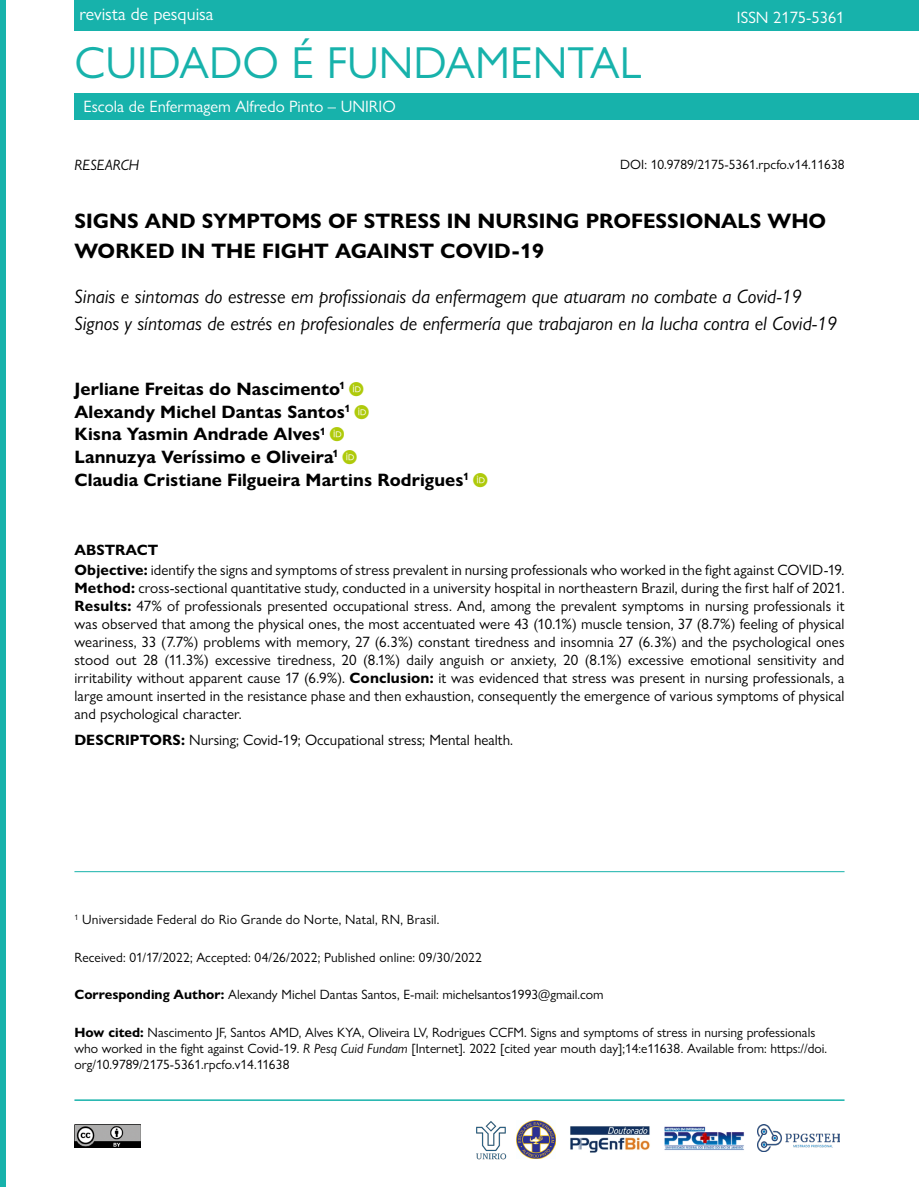
<style>
.page{position:relative;width:919px;height:1187px;background:#fff}
.page>*{position:absolute;margin:0;border:0;box-sizing:border-box;transform-origin:0 0}
.t1{font:45px "Gill Sans Nova";color:#17b2ab}
.t2{font:700 21px/30px "Gill Sans Nova";color:#000}
.t3{font:italic 19.5px/27.6px "Gill Sans Nova";color:#000}
.t4{font:700 18px/22.5px "Gill Sans Nova";letter-spacing:.005em;color:#000}
.t5{font:18px "Gill Sans Nova";color:#fff}
.t6{font:16.5px "Gill Sans Nova";color:#fff}
.t7{font:15px/18px "Gill Sans Nova";letter-spacing:.005em;color:#000}
.t8{font:italic 15px "Gill Sans Nova";color:#000}
.t9{font:13.5px/16.2px "Gill Sans Nova";color:#000}
.s1{font-weight:700}
.s2{font-style:italic}
</style>
<div class="page">
<div style="left:74px;top:0;width:844px;height:31px;background:#17b2ab"></div>
<div style="left:74px;top:93px;width:844px;height:27px;background:#17b2ab"></div>
<div style="left:0;top:0;width:5px;height:1186px;background:#17b2ab"></div>
<img style="left:74px;top:1124px;width:66px;height:23px">
<hr style="left:74px;top:1099px;width:770px;height:1px;background:#17b2ab">
<img style="left:476px;top:1121px;width:31px;height:39px">
<img style="left:570px;top:1126px;width:80px;height:27px">
<img style="left:664px;top:1126px;width:80px;height:24px">
<img style="left:516px;top:1120px;width:39px;height:38px">
<img style="left:757px;top:1124px;width:82px;height:27px">
<hr style="left:74px;top:871px;width:770px;height:1px;background:#17b2ab">
<p class="t5" style="left:79px;top:3px;width:135px">revista de pesquisa</p>
<h1 class="t1" style="left:74px;top:35px;width:568px">CUIDADO É FUNDAMENTAL</h1>
<p class="t6" style="left:84px;top:97px;width:313px">Escola de Enfermagem Alfredo Pinto – UNIRIO</p>
<p class="t6" style="left:736px;top:7px;width:109px">ISSN 2175-5361</p>
<p class="t8" style="left:74px;top:156px;width:66px">RESEARCH</p>
<p class="t9" style="left:620px;top:156px;width:226px">DOI: 10.9789/2175-5361.rpcfo.v14.11638</p>
<h2 class="t2" style="left:74px;top:206px;width:753px">SIGNS AND SYMPTOMS OF STRESS IN NURSING PROFESSIONALS WHO<br>WORKED IN THE FIGHT AGAINST COVID-19</h2>
<h3 class="t3" style="left:74px;top:282px;width:764px">Sinais e sintomas do estresse em profissionais da enfermagem que atuaram no combate a Covid-19<br>Signos y síntomas de estrés en profesionales de enfermería que trabajaron en la lucha contra el Covid-19</h3>
<p class="t4" style="left:74px;top:378px;width:396px">Jerliane Freitas do Nascimento<sup>1<br></sup>Alexandy Michel Dantas Santos<sup>1<br></sup>Kisna Yasmin Andrade Alves<sup>1<br></sup>Lannuzya Veríssimo e Oliveira<sup>1<br></sup>Claudia Cristiane Filgueira Martins Rodrigues<sup>1</sup></p>
<p class="t7" style="left:74px;top:539px;width:771px;line-height:20.1px"><span class="s1">ABSTRACT<br>Objective:</span> identify the signs and symptoms of stress prevalent in nursing professionals who worked in the fight against COVID-19.</p>
<p class="t7" style="left:74px;top:578px;width:771px;text-align:justify"><span class="s1">Method:</span> cross-sectional quantitative study, conducted in a university hospital in northeastern Brazil, during the first half of 2021.<br><span class="s1">Results:</span> 47% of professionals presented occupational stress. And, among the prevalent symptoms in nursing professionals it was observed that among the physical ones, the most accentuated were 43 (10.1%) muscle tension, 37 (8.7%) feeling of physical weariness, 33 (7.7%) problems with memory, 27 (6.3%) constant tiredness and insomnia 27 (6.3%) and the psychological ones stood out 28 (11.3%) excessive tiredness, 20 (8.1%) daily anguish or anxiety, 20 (8.1%) excessive emotional sensitivity and irritability without apparent cause 17 (6.9%). <span class="s1">Conclusion:</span> it was evidenced that stress was present in nursing professionals, a large amount inserted in the resistance phase and then exhaustion, consequently the emergence of various symptoms of physical and psychological character.</p>
<p class="t7" style="left:74px;top:731px;width:440px"><span class="s1">DESCRIPTORS:</span> Nursing; Covid-19; Occupational stress; Mental health.</p>
<p class="t9" style="left:74px;top:911px;width:366px"><sup>1</sup> Universidade Federal do Rio Grande do Norte, Natal, RN, Brasil.</p>
<p class="t9" style="left:74px;top:948px;width:409px">Received: 01/17/2022; Accepted: 04/26/2022; Published online: 09/30/2022</p>
<p class="t9" style="left:74px;top:986px;width:530px"><span class="s1">Corresponding Author:</span> Alexandy Michel Dantas Santos, E-mail: michelsantos1993@gmail.com</p>
<p class="t9" style="left:74px;top:1023px;width:754px"><span class="s1">How cited:</span> Nascimento JF, Santos AMD, Alves KYA, Oliveira LV, Rodrigues CCFM. Signs and symptoms of stress in nursing professionals who worked in the fight against Covid-19. <span class="s2">R Pesq Cuid Fundam</span> [Internet]. 2022 [cited year mouth day];14:e11638. Available from: https://doi. org/10.9789/2175-5361.rpcfo.v14.11638</p>
</div>
